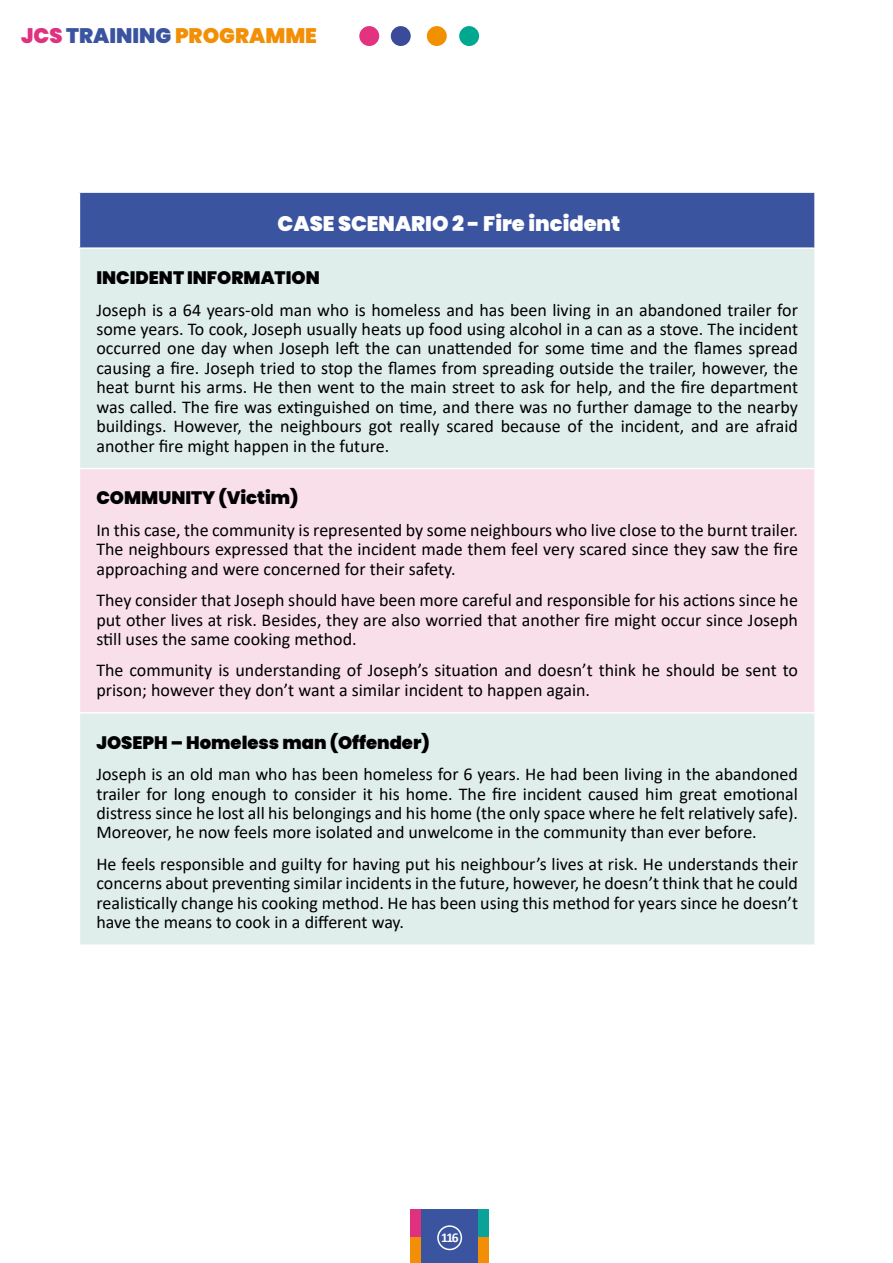
<style>
.page{position:relative;width:893px;height:1263px;background:#fff}
.page>*{position:absolute;margin:0;border:0;box-sizing:border-box;transform-origin:0 0}
.t1{font:900 21px "Poppins";color:#fff}
.t2{font:900 21px "Poppins";color:#f28f06}
.t3{font:18px/19.4px "Calibri";color:#000;text-align:justify}
.t4{font:900 18px "Poppins";color:#000}
.t5{font:700 13.5px "Calibri";color:#fff}
.s1{color:#e0317f}
.s2{color:#3a54a0}
</style>
<div class="page">
<div style="left:421px;top:1209px;width:57px;height:54px;background:#3a54a0"></div>
<div style="left:411px;top:1209px;width:10px;height:54px;background:#e0317f"></div>
<div style="left:478px;top:1209px;width:11px;height:54px;background:#09a399"></div>
<div style="left:478px;top:1237px;width:11px;height:26px;background:#f28f06"></div>
<div style="left:411px;top:1237px;width:10px;height:26px;background:#f28f06"></div>
<div style="left:437px;top:1225px;width:25px;height:25px;border:2px solid #fff;border-radius:50%"></div>
<div style="left:459px;top:26px;width:20px;height:20px;background:#00a88f;border-radius:50%"></div>
<div style="left:427px;top:26px;width:20px;height:20px;background:#f29100;border-radius:50%"></div>
<div style="left:391px;top:26px;width:20px;height:20px;background:#394b99;border-radius:50%"></div>
<div style="left:359px;top:26px;width:20px;height:20px;background:#e3327e;border-radius:50%"></div>
<div style="left:79px;top:192px;width:736px;height:56px;background:#3a54a0"></div>
<div style="left:80px;top:249px;width:734px;height:695px;background:#dfedeb"></div>
<div style="left:79px;top:468px;width:736px;height:245px;background:#f9dfea"></div>
<hr style="left:79px;top:193px;width:1px;height:54px;background:#fff">
<hr style="left:79px;top:247px;width:737px;height:2px;background:#fff">
<hr style="left:79px;top:468px;width:737px;height:1px;background:#fff">
<hr style="left:79px;top:469px;width:1px;height:243px;background:#fff">
<hr style="left:814px;top:469px;width:2px;height:243px;background:#fff">
<hr style="left:79px;top:712px;width:737px;height:2px;background:#fff">
<hr style="left:79px;top:191px;width:737px;height:2px;background:#fff">
<hr style="left:814px;top:193px;width:2px;height:54px;background:#fff">
<p class="t2" style="left:21px;top:24px;width:297px"><span class="s1">JCS</span> <span class="s2">TRAINING</span> PROGRAMME</p>
<p class="t1" style="left:278px;top:212px;width:344px">CASE SCENARIO 2 - Fire incident</p>
<p class="t4" style="left:96px;top:267px;width:225px">INCIDENT INFORMATION</p>
<p class="t3" style="left:96px;top:299px;width:703px">Joseph is a 64 years-old man who is homeless and has been living in an abandoned trailer for some years. To cook, Joseph usually heats up food using alcohol in a can as a stove. The incident occurred one day when Joseph left the can unattended for some time and the flames spread causing a fire. Joseph tried to stop the flames from spreading outside the trailer, however, the heat burnt his arms. He then went to the main street to ask for help, and the fire department was called. The fire was extinguished on time, and there was no further damage to the nearby buildings. However, the neighbours got really scared because of the incident, and are afraid another fire might happen in the future.</p>
<p class="t4" style="left:96px;top:488px;width:204px">COMMUNITY (Victim)</p>
<p class="t3" style="left:96px;top:520px;width:703px">In this case, the community is represented by some neighbours who live close to the burnt trailer.<br>The neighbours expressed that the incident made them feel very scared since they saw the fire approaching and were concerned for their safety.</p>
<p class="t3" style="left:96px;top:590px;width:703px">They consider that Joseph should have been more careful and responsible for his actions since he put other lives at risk. Besides, they are also worried that another fire might occur since Joseph still uses the same cooking method.</p>
<p class="t3" style="left:96px;top:660px;width:703px">The community is understanding of Joseph’s situation and doesn’t think he should be sent to prison; however they don’t want a similar incident to happen again.</p>
<p class="t4" style="left:96px;top:732px;width:335px">JOSEPH – Homeless man (Offender)</p>
<p class="t3" style="left:96px;top:764px;width:703px">Joseph is an old man who has been homeless for 6 years. He had been living in the abandoned trailer for long enough to consider it his home. The fire incident caused him great emotional distress since he lost all his belongings and his home (the only space where he felt relatively safe).<br>Moreover, he now feels more isolated and unwelcome in the community than ever before.</p>
<p class="t3" style="left:96px;top:854px;width:703px">He feels responsible and guilty for having put his neighbour’s lives at risk. He understands their concerns about preventing similar incidents in the future, however, he doesn’t think that he could realistically change his cooking method. He has been using this method for years since he doesn’t have the means to cook in a different way.</p>
<p class="t5" style="left:441px;top:1227px;width:19px">116</p>
</div>
